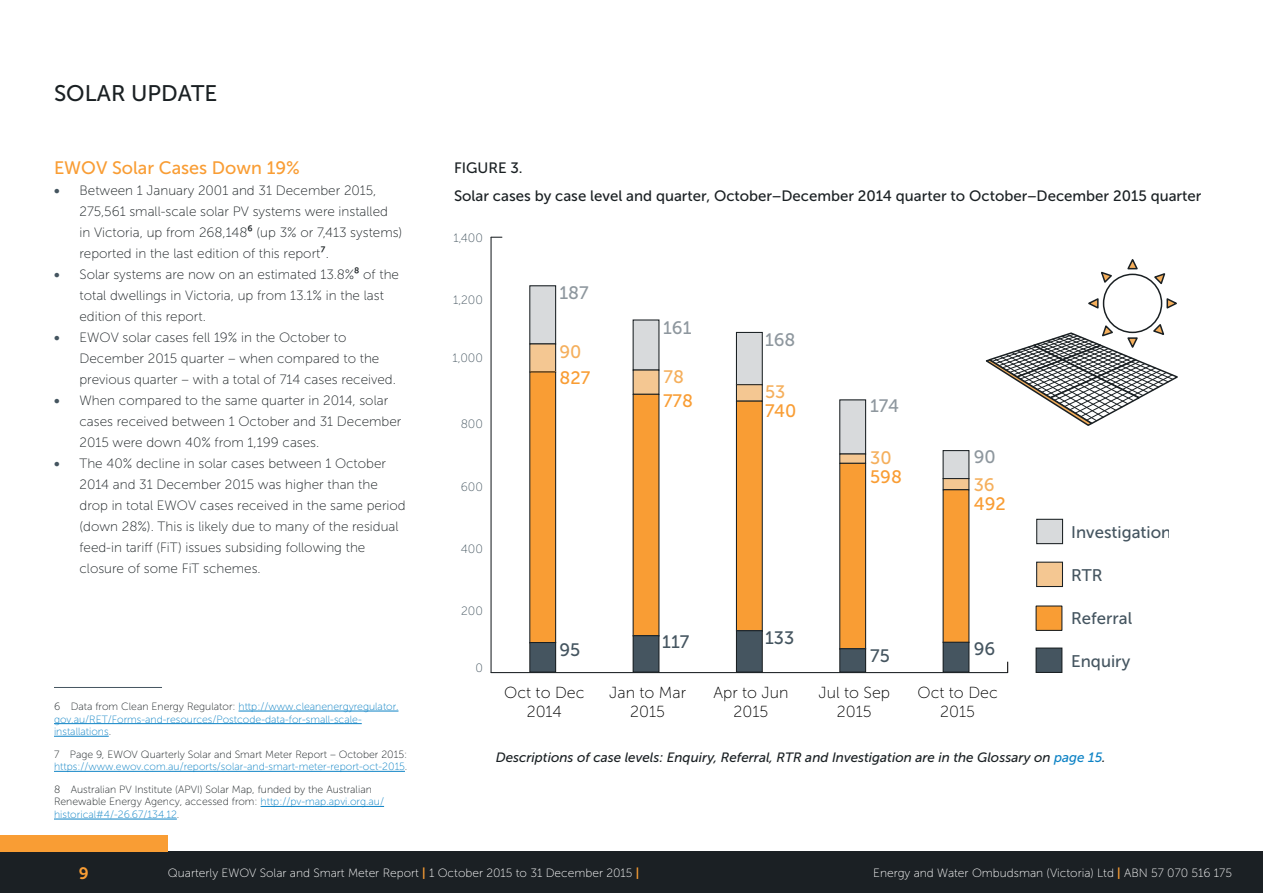
<style>
.page{position:relative;width:1263px;height:893px;background:#fff}
.page>*{position:absolute;margin:0;border:0;box-sizing:border-box;transform-origin:0 0}
.t1{font:22.5px "Museo Sans 500";color:#1a2023}
.t2{font:18px "Museo Sans 500";color:#f99d34}
.t3{font:18px "Museo Sans 500";color:#8e979e}
.t4{font:18px "Museo Sans 500";color:#455560}
.t5{font:18px "Museo Sans 500";color:#f5af5c}
.t6{font:16.8px "Museo Sans 500";color:#455560}
.t7{font:16.5px "Museo Sans 700";color:#f99d34}
.t8{font:16.05px/19.2px "Museo Sans 100";color:#000;text-align:center}
.t9{font:15px/28.5px "Museo Sans 500";color:#1a2023}
.t10{font:13.5px/21px "Museo Sans 100";color:#1a2023}
.t11{font:italic 13.5px "Museo Sans 500";color:#1a2023}
.t12{font:12.15px "Museo Sans 100";color:#455560}
.t13{font:12px "Museo Sans 100";color:#fff}
.t14{font:10.5px/12.6px "Museo Sans 100";color:#0c82c5}
.t15{font:10.5px/12.6px "Museo Sans 100";color:#1a2023}
.s1{font-family:"Museo Sans 700";color:#455560}
.s2{font-family:"Museo Sans 500"}
.s3{color:#1a2023}
.s4{color:#0c82c5}
.s5{font-family:"Museo Sans 700";color:#f99d34}
</style>
<div class="page">
<div style="left:0;top:851px;width:1263px;height:42px;background:#1b2024"></div>
<div style="left:0;top:835px;width:168px;height:16px;background:#f99d34"></div>
<hr style="left:54px;top:687px;width:108px;height:1px;background:#455560">
<hr style="left:239px;top:711px;width:159px;height:1px;background:#0c82c5">
<hr style="left:54px;top:723px;width:308px;height:1px;background:#0c82c5">
<hr style="left:54px;top:736px;width:55px;height:1px;background:#0c82c5">
<hr style="left:54px;top:771px;width:351px;height:1px;background:#0c82c5">
<hr style="left:261px;top:806px;width:123px;height:1px;background:#0c82c5">
<hr style="left:54px;top:819px;width:123px;height:1px;background:#0c82c5">
<div style="left:1103px;top:274px;width:59px;height:59px;border:2px solid #1a2023;border-radius:50%"></div>
<svg style="left:1127px;top:259px;width:11px;height:11px"></svg>
<svg style="left:1088px;top:298px;width:11px;height:11px"></svg>
<svg style="left:1166px;top:298px;width:11px;height:11px"></svg>
<svg style="left:1153px;top:273px;width:13px;height:13px"></svg>
<svg style="left:1101px;top:271px;width:13px;height:13px"></svg>
<svg style="left:985px;top:323px;width:193px;height:103px"></svg>
<hr style="left:491px;top:672px;width:517px;height:1px;background:#1a2023">
<hr style="left:490px;top:237px;width:2px;height:436px;background:#1a2023">
<div style="left:1037px;top:519px;width:25px;height:25px;background:#d8dadc"></div>
<div style="left:1036px;top:519px;width:27px;height:25px;border:1px solid #1a2023"></div>
<div style="left:530px;top:286px;width:26px;height:58px;background:#d8dadc"></div>
<div style="left:529px;top:285px;width:27px;height:59px;border:1px solid #1a2023"></div>
<div style="left:633px;top:320px;width:26px;height:50px;background:#d8dadc"></div>
<div style="left:736px;top:332px;width:26px;height:53px;background:#d8dadc"></div>
<div style="left:736px;top:332px;width:27px;height:53px;border:1px solid #1a2023"></div>
<div style="left:840px;top:400px;width:26px;height:54px;background:#d8dadc"></div>
<div style="left:839px;top:399px;width:27px;height:55px;border:1px solid #1a2023"></div>
<div style="left:943px;top:451px;width:26px;height:28px;background:#d8dadc"></div>
<div style="left:1037px;top:562px;width:25px;height:24px;background:#f4c792"></div>
<div style="left:1036px;top:562px;width:27px;height:25px;border:1px solid #1a2023"></div>
<div style="left:530px;top:344px;width:26px;height:28px;background:#f4c792"></div>
<div style="left:529px;top:343px;width:27px;height:29px;border:1px solid #1a2023"></div>
<div style="left:633px;top:370px;width:26px;height:24px;background:#f4c792"></div>
<div style="left:736px;top:385px;width:26px;height:16px;background:#f4c792"></div>
<div style="left:736px;top:384px;width:27px;height:18px;border:1px solid #1a2023"></div>
<div style="left:840px;top:454px;width:26px;height:9px;background:#f4c792"></div>
<div style="left:839px;top:453px;width:27px;height:11px;border:1px solid #1a2023"></div>
<div style="left:943px;top:479px;width:26px;height:11px;background:#f4c792"></div>
<div style="left:942px;top:478px;width:27px;height:12px;border:1px solid #1a2023"></div>
<div style="left:1036px;top:606px;width:26px;height:24px;background:#f99d34"></div>
<div style="left:530px;top:372px;width:26px;height:271px;background:#f99d34"></div>
<div style="left:529px;top:371px;width:27px;height:273px;border:1px solid #1a2023"></div>
<div style="left:633px;top:394px;width:26px;height:242px;background:#f99d34"></div>
<div style="left:736px;top:401px;width:26px;height:230px;background:#f99d34"></div>
<div style="left:736px;top:401px;width:27px;height:231px;border:1px solid #1a2023"></div>
<div style="left:840px;top:463px;width:26px;height:186px;background:#f99d34"></div>
<div style="left:839px;top:463px;width:27px;height:187px;border:1px solid #1a2023"></div>
<div style="left:943px;top:490px;width:26px;height:153px;background:#f99d34"></div>
<div style="left:1036px;top:648px;width:26px;height:24px;background:#455560"></div>
<div style="left:1035px;top:647px;width:27px;height:26px;border:1px solid #1a2023"></div>
<div style="left:530px;top:642px;width:26px;height:30px;background:#455560"></div>
<div style="left:529px;top:642px;width:27px;height:31px;border:1px solid #1a2023"></div>
<div style="left:633px;top:636px;width:26px;height:36px;background:#455560"></div>
<div style="left:633px;top:635px;width:26px;height:38px;border:1px solid #1a2023"></div>
<div style="left:736px;top:631px;width:26px;height:41px;background:#455560"></div>
<div style="left:736px;top:630px;width:27px;height:43px;border:1px solid #1a2023"></div>
<div style="left:840px;top:649px;width:26px;height:23px;background:#455560"></div>
<div style="left:839px;top:648px;width:27px;height:25px;border:1px solid #1a2023"></div>
<div style="left:943px;top:642px;width:26px;height:30px;background:#455560"></div>
<div style="left:942px;top:642px;width:27px;height:31px;border:1px solid #1a2023"></div>
<h1 class="t1" style="left:54px;top:81px;width:165px">SOLAR UPDATE</h1>
<h2 class="t2" style="left:54px;top:158px;width:247px">EWOV Solar Cases Down 19%</h2>
<p class="t10" style="left:80px;top:180px;width:324px;text-indent:-26px"><span class="s1">•</span> Between 1 January 2001 and 31 December 2015, 275,561 small-scale solar PV systems were installed<br>in Victoria, up from 268,148<span class="s2">6</span> (up 3% or 7,413 systems) reported in the last edition of this report<span class="s2">7</span>.</p>
<p class="t10" style="left:80px;top:264px;width:321px;text-indent:-26px"><span class="s1">•</span> Solar systems are now on an estimated 13.8%<span class="s2">8</span> of the total dwellings in Victoria, up from 13.1% in the last edition of this report.</p>
<p class="t10" style="left:80px;top:327px;width:318px;text-indent:-26px"><span class="s1">•</span> EWOV solar cases fell 19% in the October to<br>December 2015 quarter – when compared to the previous quarter – with a total of 714 cases received.</p>
<p class="t10" style="left:80px;top:390px;width:323px;text-indent:-26px"><span class="s1">•</span> When compared to the same quarter in 2014, solar cases received between 1 October and 31 December<br>2015 were down 40% from 1,199 cases.</p>
<p class="t10" style="left:80px;top:453px;width:328px;text-indent:-26px"><span class="s1">•</span> The 40% decline in solar cases between 1 October 2014 and 31 December 2015 was higher than the drop in total EWOV cases received in the same period (down 28%). This is likely due to many of the residual feed-in tariff (FiT) issues subsiding following the closure of some FiT schemes.</p>
<p class="t14" style="left:54px;top:700px;width:346px"><span class="s3">6 Data from Clean Energy Regulator:</span> http://www.cleanenergyregulator. gov.au/RET/Forms-and-resources/Postcode-data-for-small-scale&shy;installations<span class="s3">.</span></p>
<p class="t14" style="left:54px;top:748px;width:355px"><span class="s3">7 Page 9, EWOV Quarterly Solar and Smart Meter Report – October 2015: </span>https://www.ewov.com.au/reports/solar-and-smart-meter-report-oct-2015<span class="s3">.</span></p>
<p class="t15" style="left:54px;top:783px;width:332px">8 Australian PV Institute (APVI) Solar Map, funded by the Australian<br>Renewable Energy Agency, accessed from: <span class="s4">http://pv-map.apvi.org.au/ historical#4/-26.67/134.12</span>.</p>
<p class="t9" style="left:454px;top:153px;width:749px">FIGURE 3.<br>Solar cases by case level and quarter, October−December 2014 quarter to October−December 2015 quarter</p>
<p class="t12" style="left:453px;top:231px;width:31px">1,400</p>
<p class="t12" style="left:453px;top:293px;width:31px">1,200</p>
<p class="t12" style="left:453px;top:351px;width:32px">1,000</p>
<p class="t12" style="left:461px;top:418px;width:24px">800</p>
<p class="t12" style="left:461px;top:480px;width:24px">600</p>
<p class="t12" style="left:461px;top:542px;width:24px">400</p>
<p class="t12" style="left:461px;top:604px;width:23px">200</p>
<p class="t12" style="left:475px;top:662px;width:9px">0</p>
<h2 class="t3" style="left:559px;top:282px;width:31px">187</h2>
<h2 class="t5" style="left:559px;top:342px;width:24px">90</h2>
<h2 class="t2" style="left:559px;top:368px;width:32px">827</h2>
<h2 class="t3" style="left:663px;top:318px;width:30px">161</h2>
<h2 class="t5" style="left:663px;top:367px;width:22px">78</h2>
<h2 class="t2" style="left:663px;top:391px;width:31px">778</h2>
<h2 class="t3" style="left:765px;top:330px;width:32px">168</h2>
<h2 class="t5" style="left:765px;top:382px;width:22px">53</h2>
<h2 class="t2" style="left:765px;top:401px;width:33px">740</h2>
<h2 class="t3" style="left:870px;top:396px;width:30px">174</h2>
<h2 class="t5" style="left:870px;top:448px;width:23px">30</h2>
<h2 class="t2" style="left:870px;top:467px;width:33px">598</h2>
<h2 class="t3" style="left:974px;top:447px;width:24px">90</h2>
<h2 class="t2" style="left:974px;top:493px;width:33px">492</h2>
<h2 class="t5" style="left:974px;top:475px;width:22px">36</h2>
<h2 class="t4" style="left:559px;top:640px;width:22px">95</h2>
<p class="t8" style="left:504px;top:683px;width:82px">Oct to Dec<br>2014</p>
<h2 class="t4" style="left:662px;top:632px;width:29px">117</h2>
<p class="t8" style="left:609px;top:683px;width:78px">Jan to Mar<br>2015</p>
<h2 class="t4" style="left:765px;top:628px;width:31px">133</h2>
<p class="t8" style="left:713px;top:683px;width:77px">Apr to Jun<br>2015</p>
<h2 class="t4" style="left:870px;top:646px;width:21px">75</h2>
<p class="t8" style="left:818px;top:683px;width:73px">Jul to Sep<br>2015</p>
<h2 class="t4" style="left:974px;top:639px;width:23px">96</h2>
<p class="t8" style="left:917px;top:683px;width:82px">Oct to Dec<br>2015</p>
<p class="t6" style="left:1071px;top:523px;width:102px">Investigation</p>
<p class="t6" style="left:1071px;top:566px;width:33px">RTR</p>
<p class="t6" style="left:1071px;top:609px;width:62px">Referral</p>
<p class="t6" style="left:1071px;top:652px;width:61px">Enquiry</p>
<p class="t11" style="left:496px;top:750px;width:611px">Descriptions of case levels: Enquiry, Referral, RTR and Investigation are in the Glossary on <span class="s4">page 15</span>.</p>
<p class="t7" style="left:79px;top:864px;width:11px">9</p>
<p class="t13" style="left:168px;top:866px;width:473px">Quarterly EWOV Solar and Smart Meter Report <span class="s5">|</span> 1 October 2015 to 31 December 2015 <span class="s5">|</span></p>
<p class="t13" style="left:873px;top:866px;width:360px">Energy and Water Ombudsman (Victoria) Ltd <span class="s5">|</span> ABN 57 070 516 175</p>
</div>
